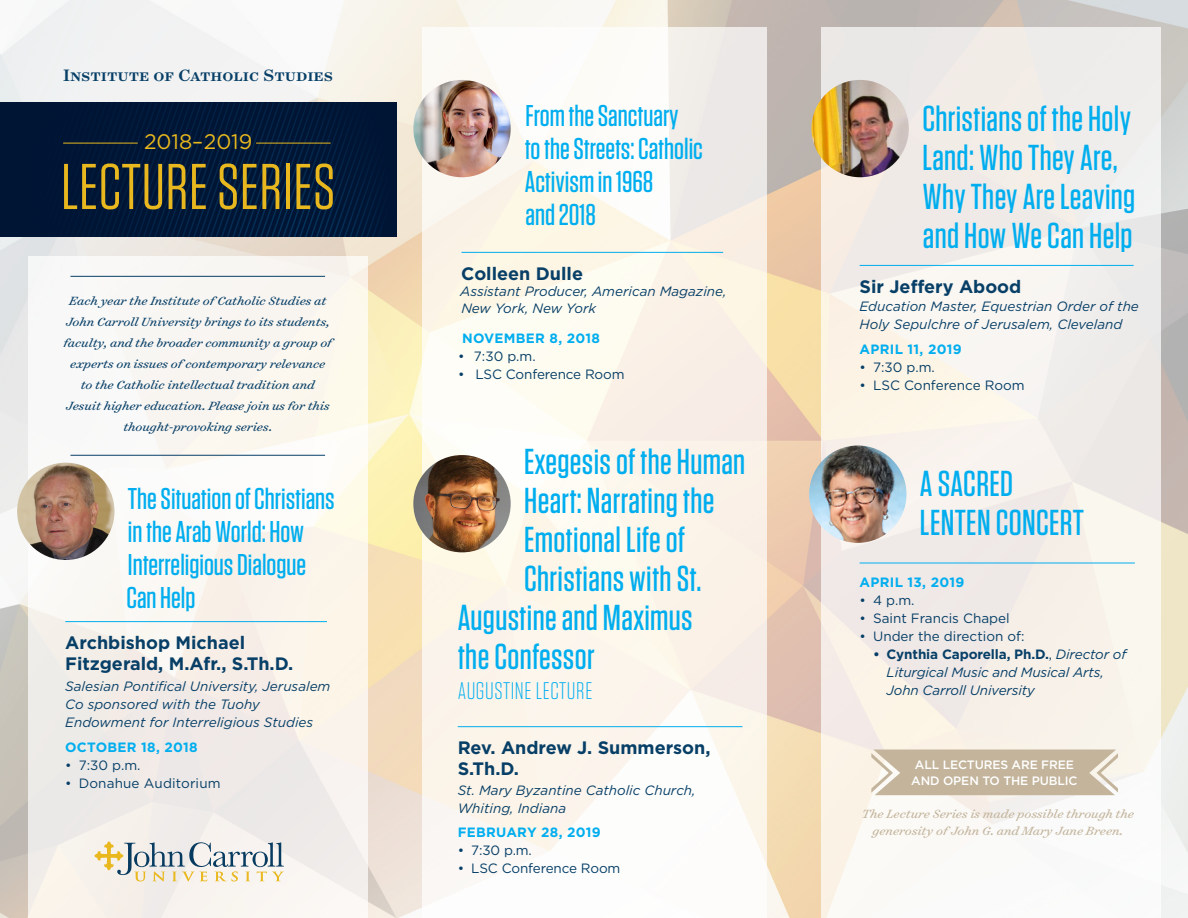
<style>
.page{position:relative;width:1188px;height:918px;background:#fff}
.page>*{position:absolute;margin:0;border:0;box-sizing:border-box;transform-origin:0 0}
.t1{font:64.5px "Tungsten";letter-spacing:.01em;color:#e9b81e}
.EVENT_TITLE{font:500 36px/39px "Tungsten";letter-spacing:.01em;color:#00aeef}
.EVENT_TITLE-2{font:500 30px/33px "Tungsten";color:#00aeef}
.EVENT_TITLE-3{font:300 24px "Tungsten";letter-spacing:.025em;color:#00aeef}
.t2{font:21px "Gotham";color:#e9b81e}
.t3{font:500 18.75px "Surveyor Text";color:#073f67}
.SPEAKER_NAME{font:700 18px/21px "Gotham";color:#073f67}
.speaker_credentials{font:italic 13.5px/18px "Gotham";color:#073f67}
.t4{font:italic 13.5px/21px "Surveyor Text";color:#073f67;text-align:center}
.t5{font:13.5px "Gotham";color:#073f67}
.t6{font:italic 13.5px/16.5px "Surveyor Text";color:#c3b49b;text-align:center}
.EVENT_DETAILS{font:700 13.5px "Gotham";letter-spacing:.02em;color:#00aeef}
.SPEAKER_NAME-2{font:500 12.15px/16.2px "Gotham";letter-spacing:-.01em;color:#fff}
.s1{font-weight:700;font-style:normal}
.s2{font-style:normal}
</style>
<div class="page">
<img style="left:0;top:0;width:1188px;height:918px">
<div style="left:28px;top:256px;width:340px;height:662px;background:linear-gradient(to right,#f4f2f1,#faf4ed)"></div>
<svg style="left:422px;top:27px;width:345px;height:891px;fill:#fcf6ec"></svg>
<div style="left:822px;top:27px;width:339px;height:891px;background:linear-gradient(to right,#f6efe8,#f3f1ef)"></div>
<svg style="left:0;top:103px;width:396px;height:134px;background:#001738"></svg>
<hr style="left:63px;top:143px;width:75px;height:1px;background:#e9b81e">
<hr style="left:256px;top:143px;width:75px;height:1px;background:#e9b81e">
<svg style="left:94px;top:841px;width:190px;height:40px"></svg>
<hr style="left:860px;top:563px;width:275px;height:1px;background:#00aeef">
<img style="left:809px;top:446px;width:97px;height:97px;border-radius:49px">
<hr style="left:65px;top:621px;width:262px;height:1px;background:#00aeef">
<img style="left:17px;top:463px;width:97px;height:97px;border-radius:49px">
<hr style="left:461px;top:252px;width:262px;height:1px;background:#00aeef">
<img style="left:413px;top:80px;width:98px;height:97px;border-radius:49px">
<hr style="left:860px;top:265px;width:274px;height:1px;background:#00aeef">
<img style="left:812px;top:80px;width:97px;height:97px;border-radius:49px">
<hr style="left:458px;top:726px;width:284px;height:1px;background:#00aeef">
<img style="left:413px;top:455px;width:98px;height:97px;border-radius:49px">
<svg style="left:871px;top:750px;width:247px;height:45px;background:#c8baa3"></svg>
<hr style="left:70px;top:276px;width:255px;height:1px;background:#073f67">
<hr style="left:70px;top:455px;width:255px;height:1px;background:#073f67">
<p class="t3" style="left:63px;top:63px;width:271px">Institute of Catholic Studies</p>
<p class="t2" style="left:144px;top:128px;width:110px">2018–2019</p>
<p class="t1" style="left:61px;top:153px;width:276px">LECTURE SERIES</p>
<p class="t4" style="left:63px;top:290px;width:270px">Each year the Institute of Catholic Studies at John Carroll University brings to its students, faculty, and the broader community a group of experts on issues of contemporary relevance to the Catholic intellectual tradition and Jesuit higher education. Please join us for this thought-provoking series.</p>
<p class="EVENT_TITLE-2" style="left:126px;top:482px;width:210px">The Situation of Christians in the Arab World: How<br>Interreligious Dialogue<br>Can Help</p>
<p class="SPEAKER_NAME" style="left:65px;top:632px;width:230px">Archbishop Michael<br>Fitzgerald, M.Afr., S.Th.D.</p>
<p class="speaker_credentials" style="left:65px;top:677px;width:267px">Salesian Pontifical University, Jerusalem<br>Co sponsored with the Tuohy<br>Endowment for Interreligious Studies</p>
<p class="EVENT_DETAILS" style="left:65px;top:738px;width:134px">OCTOBER 18, 2018</p>
<p class="t5" style="left:65px;top:756px;width:77px">• 7:30 p.m.</p>
<p class="t5" style="left:65px;top:774px;width:157px">• Donahue Auditorium</p>
<p class="EVENT_TITLE-2" style="left:525px;top:99px;width:180px">From the Sanctuary<br>to the Streets: Catholic<br>Activism in 1968<br>and 2018</p>
<p class="SPEAKER_NAME" style="left:461px;top:263px;width:123px">Colleen Dulle</p>
<p class="speaker_credentials" style="left:460px;top:283px;width:268px;line-height:16.5px">Assistant Producer, American Magazine,<br>New York, New York</p>
<p class="EVENT_DETAILS" style="left:462px;top:330px;width:139px">NOVEMBER 8, 2018</p>
<p class="t5" style="left:458px;top:348px;width:79px">• 7:30 p.m.</p>
<p class="t5" style="left:458px;top:366px;width:168px">• LSC Conference Room</p>
<p class="EVENT_TITLE" style="left:524px;top:443px;width:223px">Exegesis of the Human</p>
<p class="EVENT_TITLE" style="left:524px;top:482px;width:192px">Heart: Narrating the</p>
<p class="EVENT_TITLE" style="left:524px;top:521px;width:162px">Emotional Life of</p>
<p class="EVENT_TITLE" style="left:524px;top:560px;width:179px">Christians with St.</p>
<p class="EVENT_TITLE" style="left:458px;top:599px;width:236px">Augustine and Maximus</p>
<p class="EVENT_TITLE" style="left:458px;top:638px;width:138px">the Confessor</p>
<p class="EVENT_TITLE-3" style="left:458px;top:679px;width:136px">AUGUSTINE LECTURE</p>
<p class="SPEAKER_NAME" style="left:458px;top:737px;width:254px">Rev. Andrew J. Summerson,<br>S.Th.D.</p>
<p class="speaker_credentials" style="left:458px;top:780px;width:239px">St. Mary Byzantine Catholic Church,<br>Whiting, Indiana</p>
<p class="EVENT_DETAILS" style="left:458px;top:824px;width:145px">FEBRUARY 28, 2019</p>
<p class="t5" style="left:458px;top:842px;width:76px">• 7:30 p.m.</p>
<p class="t5" style="left:458px;top:860px;width:164px">• LSC Conference Room</p>
<p class="EVENT_TITLE" style="left:922px;top:99px;width:214px">Christians of the Holy<br>Land: Who They Are,<br>Why They Are Leaving and How We Can Help</p>
<p class="SPEAKER_NAME" style="left:860px;top:276px;width:163px">Sir Jeffery Abood</p>
<p class="speaker_credentials" style="left:860px;top:297px;width:281px">Education Master, Equestrian Order of the<br>Holy Sepulchre of Jerusalem, Cleveland</p>
<p class="EVENT_DETAILS" style="left:860px;top:340px;width:104px">APRIL 11, 2019</p>
<p class="t5" style="left:860px;top:358px;width:77px">• 7:30 p.m.</p>
<p class="t5" style="left:860px;top:376px;width:167px">• LSC Conference Room</p>
<p class="EVENT_TITLE" style="left:920px;top:465px;width:165px">A SACRED<br>LENTEN CONCERT</p>
<p class="EVENT_DETAILS" style="left:860px;top:573px;width:106px">APRIL 13, 2019</p>
<p class="t5" style="left:860px;top:592px;width:56px">• 4 p.m.</p>
<p class="t5" style="left:860px;top:610px;width:152px">• Saint Francis Chapel</p>
<p class="t5" style="left:860px;top:628px;width:166px">• Under the direction of:</p>
<p class="speaker_credentials" style="left:887px;top:645px;width:241px;text-indent:-13px"><span class="s1">• Cynthia Caporella, Ph.D.</span><span class="s2">,</span> Director of<br>Liturgical Music and Musical Arts,<br>John Carroll University</p>
<p class="SPEAKER_NAME-2" style="left:911px;top:757px;width:168px">ALL LECTURES ARE FREE<br>AND OPEN TO THE PUBLIC</p>
<p class="t6" style="left:862px;top:805px;width:274px">The Lecture Series is made possible through the generosity of John G. and Mary Jane Breen.</p>
</div>
